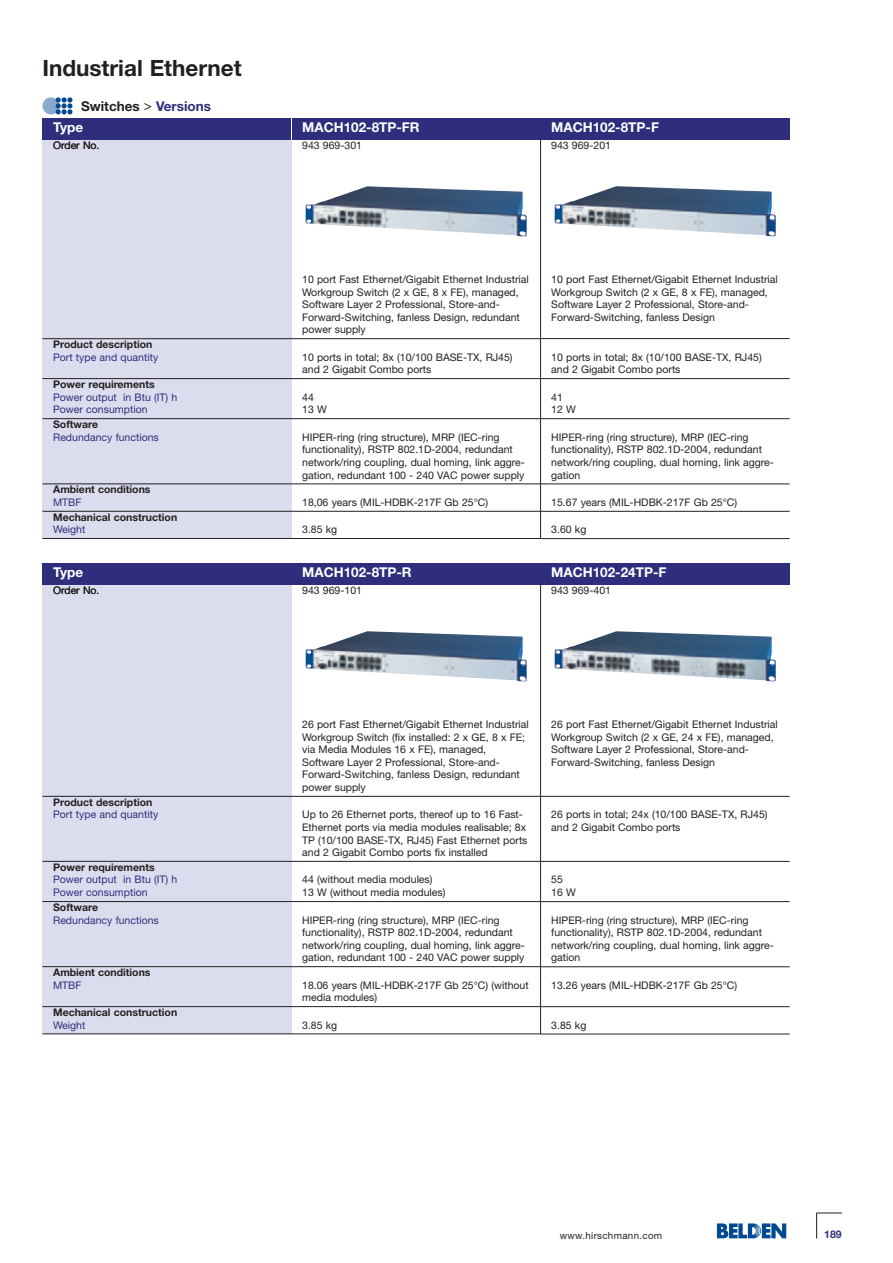
<style>
.page{position:relative;width:893px;height:1263px;background:#fff}
.page>*{position:absolute;margin:0;border:0;box-sizing:border-box;transform-origin:0 0}
.t1{font:700 22.5px "Helvetica Neue";color:#231f20}
.t2{font:700 13.5px "Helvetica Neue";color:#fff}
.t3{font:700 13.5px/21.6px "Helvetica Neue";color:#231f20}
.t4{font:10.5px/12.6px "Helvetica Neue";color:#231f20}
.t5{font:10.5px "Helvetica Neue";color:#2e2e7d}
.t6{font:700 10.5px "Helvetica Neue";color:#231f20}
.t7{font:700 10.5px "Helvetica Neue";color:#2e2e7d}
.t8{font:9.75px "Helvetica Neue";letter-spacing:.035em;color:#231f20}
.s1{font-weight:400}
.s2{color:#2e2e7d}
.s3{color:#fff}
</style>
<div class="page">
<svg style="left:717px;top:1223px;width:69px;height:15px"></svg>
<svg style="left:816px;top:1212px;width:26px;height:26px"></svg>
<div style="left:42px;top:139px;width:250px;height:399px;background:#dbddee"></div>
<div style="left:42px;top:584px;width:250px;height:450px;background:#dbddee"></div>
<div style="left:42px;top:97px;width:18px;height:17px;background:#87a9ce;border-radius:50%"></div>
<svg style="left:56px;top:97px;width:16px;height:17px"></svg>
<div style="left:42px;top:118px;width:748px;height:21px;background:#2e2e7d"></div>
<img style="left:306px;top:186px;width:221px;height:50px">
<img style="left:555px;top:186px;width:221px;height:50px">
<div style="left:42px;top:563px;width:748px;height:21px;background:#2e2e7d"></div>
<img style="left:306px;top:631px;width:221px;height:50px">
<img style="left:555px;top:631px;width:221px;height:50px">
<hr style="left:42px;top:338px;width:499px;height:1px;background:#231f20">
<hr style="left:42px;top:378px;width:499px;height:1px;background:#231f20">
<hr style="left:42px;top:418px;width:499px;height:1px;background:#231f20">
<hr style="left:42px;top:483px;width:499px;height:1px;background:#231f20">
<hr style="left:42px;top:511px;width:499px;height:1px;background:#231f20">
<hr style="left:42px;top:538px;width:499px;height:1px;background:#231f20">
<hr style="left:540px;top:139px;width:1px;height:399px;background:#231f20">
<hr style="left:541px;top:338px;width:249px;height:1px;background:#231f20">
<hr style="left:541px;top:378px;width:249px;height:1px;background:#231f20">
<hr style="left:541px;top:418px;width:249px;height:1px;background:#231f20">
<hr style="left:541px;top:483px;width:249px;height:1px;background:#231f20">
<hr style="left:541px;top:511px;width:249px;height:1px;background:#231f20">
<hr style="left:541px;top:538px;width:249px;height:1px;background:#231f20">
<hr style="left:42px;top:796px;width:499px;height:1px;background:#231f20">
<hr style="left:42px;top:861px;width:499px;height:1px;background:#231f20">
<hr style="left:42px;top:901px;width:499px;height:1px;background:#231f20">
<hr style="left:42px;top:966px;width:499px;height:1px;background:#231f20">
<hr style="left:42px;top:1006px;width:499px;height:1px;background:#231f20">
<hr style="left:42px;top:1033px;width:499px;height:1px;background:#231f20">
<hr style="left:540px;top:584px;width:1px;height:450px;background:#231f20">
<hr style="left:541px;top:796px;width:249px;height:1px;background:#231f20">
<hr style="left:541px;top:861px;width:249px;height:1px;background:#231f20">
<hr style="left:541px;top:901px;width:249px;height:1px;background:#231f20">
<hr style="left:541px;top:966px;width:249px;height:1px;background:#231f20">
<hr style="left:541px;top:1006px;width:249px;height:1px;background:#231f20">
<hr style="left:541px;top:1034px;width:249px;height:1px;background:#231f20">
<h1 class="t1" style="left:42px;top:60px;width:201px">Industrial Ethernet</h1>
<p class="t3" style="left:53px;top:96px;width:159px;text-indent:28px">Switches <span class="s1">&gt;</span> <span class="s2">Versions<br></span><span class="s3">Type</span></p>
<p class="t2" style="left:302px;top:123px;width:119px">MACH102-8TP-FR</p>
<p class="t4" style="left:302px;top:140px;width:61px">943 969-301</p>
<p class="t2" style="left:551px;top:123px;width:109px">MACH102-8TP-F</p>
<p class="t4" style="left:53px;top:140px;width:48px">Order No.</p>
<p class="t4" style="left:551px;top:140px;width:61px">943 969-201</p>
<p class="t4" style="left:302px;top:274px;width:228px">10 port Fast Ethernet/Gigabit Ethernet Industrial Workgroup Switch (2 x GE, 8 x FE), managed, Software Layer 2 Professional, Store-and-Forward-Switching, fanless Design, redundant power supply</p>
<p class="t6" style="left:53px;top:341px;width:101px">Product description</p>
<p class="t5" style="left:53px;top:353px;width:107px">Port type and quantity</p>
<p class="t4" style="left:302px;top:352px;width:212px">10 ports in total; 8x (10/100 BASE-TX, RJ45) and 2 Gigabit Combo ports</p>
<p class="t6" style="left:53px;top:381px;width:103px">Power requirements</p>
<p class="t5" style="left:53px;top:393px;width:126px">Power output in Btu (IT) h</p>
<p class="t4" style="left:302px;top:392px;width:13px">44</p>
<p class="t5" style="left:53px;top:406px;width:96px">Power consumption</p>
<p class="t4" style="left:302px;top:404px;width:26px">13 W</p>
<p class="t6" style="left:53px;top:421px;width:46px">Software</p>
<p class="t5" style="left:53px;top:433px;width:107px">Redundancy functions</p>
<p class="t4" style="left:302px;top:432px;width:224px">HIPER-ring (ring structure), MRP (IEC-ring functionality), RSTP 802.1D-2004, redundant network/ring coupling, dual homing, link aggre&shy;gation, redundant 100 - 240 VAC power supply</p>
<p class="t6" style="left:53px;top:486px;width:99px">Ambient conditions</p>
<p class="t5" style="left:53px;top:498px;width:30px">MTBF</p>
<p class="t4" style="left:302px;top:497px;width:188px">18,06 years (MIL-HDBK-217F Gb 25°C)</p>
<p class="t6" style="left:53px;top:513px;width:126px">Mechanical construction</p>
<p class="t5" style="left:53px;top:526px;width:34px">Weight</p>
<p class="t4" style="left:302px;top:524px;width:37px">3.85 kg</p>
<p class="t4" style="left:551px;top:274px;width:228px">10 port Fast Ethernet/Gigabit Ethernet Industrial Workgroup Switch (2 x GE, 8 x FE), managed, Software Layer 2 Professional, Store-and-Forward-Switching, fanless Design</p>
<p class="t4" style="left:551px;top:352px;width:212px">10 ports in total; 8x (10/100 BASE-TX, RJ45) and 2 Gigabit Combo ports</p>
<p class="t4" style="left:551px;top:392px;width:26px">41<br>12 W</p>
<p class="t4" style="left:551px;top:432px;width:224px">HIPER-ring (ring structure), MRP (IEC-ring functionality), RSTP 802.1D-2004, redundant network/ring coupling, dual homing, link aggre&shy;gation</p>
<p class="t4" style="left:551px;top:497px;width:188px">15.67 years (MIL-HDBK-217F Gb 25°C)</p>
<p class="t4" style="left:551px;top:524px;width:37px">3.60 kg</p>
<p class="t2" style="left:53px;top:568px;width:32px">Type</p>
<p class="t2" style="left:302px;top:568px;width:111px">MACH102-8TP-R</p>
<p class="t4" style="left:302px;top:585px;width:61px">943 969-101</p>
<p class="t2" style="left:551px;top:568px;width:117px">MACH102-24TP-F</p>
<p class="t4" style="left:53px;top:585px;width:48px">Order No.</p>
<p class="t4" style="left:551px;top:585px;width:61px">943 969-401</p>
<p class="t4" style="left:302px;top:719px;width:228px">26 port Fast Ethernet/Gigabit Ethernet Industrial Workgroup Switch (fix installed: 2 x GE, 8 x FE; via Media Modules 16 x FE), managed, Software Layer 2 Professional, Store-and-Forward-Switching, fanless Design, redundant power supply</p>
<p class="t6" style="left:53px;top:798px;width:101px">Product description</p>
<p class="t5" style="left:53px;top:811px;width:107px">Port type and quantity</p>
<p class="t4" style="left:302px;top:809px;width:227px">Up to 26 Ethernet ports, thereof up to 16 Fast-Ethernet ports via media modules realisable; 8x TP (10/100 BASE-TX, RJ45) Fast Ethernet ports and 2 Gigabit Combo ports fix installed</p>
<p class="t6" style="left:53px;top:863px;width:103px">Power requirements</p>
<p class="t5" style="left:53px;top:876px;width:126px">Power output in Btu (IT) h</p>
<p class="t4" style="left:302px;top:874px;width:132px">44 (without media modules)</p>
<p class="t5" style="left:53px;top:889px;width:96px">Power consumption</p>
<p class="t4" style="left:302px;top:887px;width:145px">13 W (without media modules)</p>
<p class="t6" style="left:53px;top:903px;width:46px">Software</p>
<p class="t5" style="left:53px;top:916px;width:107px">Redundancy functions</p>
<p class="t4" style="left:302px;top:914px;width:224px">HIPER-ring (ring structure), MRP (IEC-ring functionality), RSTP 802.1D-2004, redundant network/ring coupling, dual homing, link aggre&shy;gation, redundant 100 - 240 VAC power supply</p>
<p class="t6" style="left:53px;top:969px;width:99px">Ambient conditions</p>
<p class="t5" style="left:53px;top:981px;width:30px">MTBF</p>
<p class="t4" style="left:302px;top:980px;width:228px">18.06 years (MIL-HDBK-217F Gb 25°C) (without media modules)</p>
<p class="t6" style="left:53px;top:1008px;width:126px">Mechanical construction</p>
<p class="t5" style="left:53px;top:1021px;width:34px">Weight</p>
<p class="t4" style="left:302px;top:1019px;width:37px">3.85 kg</p>
<p class="t4" style="left:551px;top:719px;width:228px">26 port Fast Ethernet/Gigabit Ethernet Industrial Workgroup Switch (2 x GE, 24 x FE), managed, Software Layer 2 Professional, Store-and-Forward-Switching, fanless Design</p>
<p class="t4" style="left:551px;top:809px;width:218px">26 ports in total; 24x (10/100 BASE-TX, RJ45) and 2 Gigabit Combo ports</p>
<p class="t4" style="left:551px;top:874px;width:26px">55<br>16 W</p>
<p class="t4" style="left:551px;top:915px;width:224px">HIPER-ring (ring structure), MRP (IEC-ring functionality), RSTP 802.1D-2004, redundant network/ring coupling, dual homing, link aggre&shy;gation</p>
<p class="t4" style="left:551px;top:980px;width:188px">13.26 years (MIL-HDBK-217F Gb 25°C)</p>
<p class="t4" style="left:551px;top:1020px;width:37px">3.85 kg</p>
<p class="t8" style="left:560px;top:1232px;width:104px">www.hirschmann.com</p>
<p class="t7" style="left:824px;top:1231px;width:19px">189</p>
</div>
